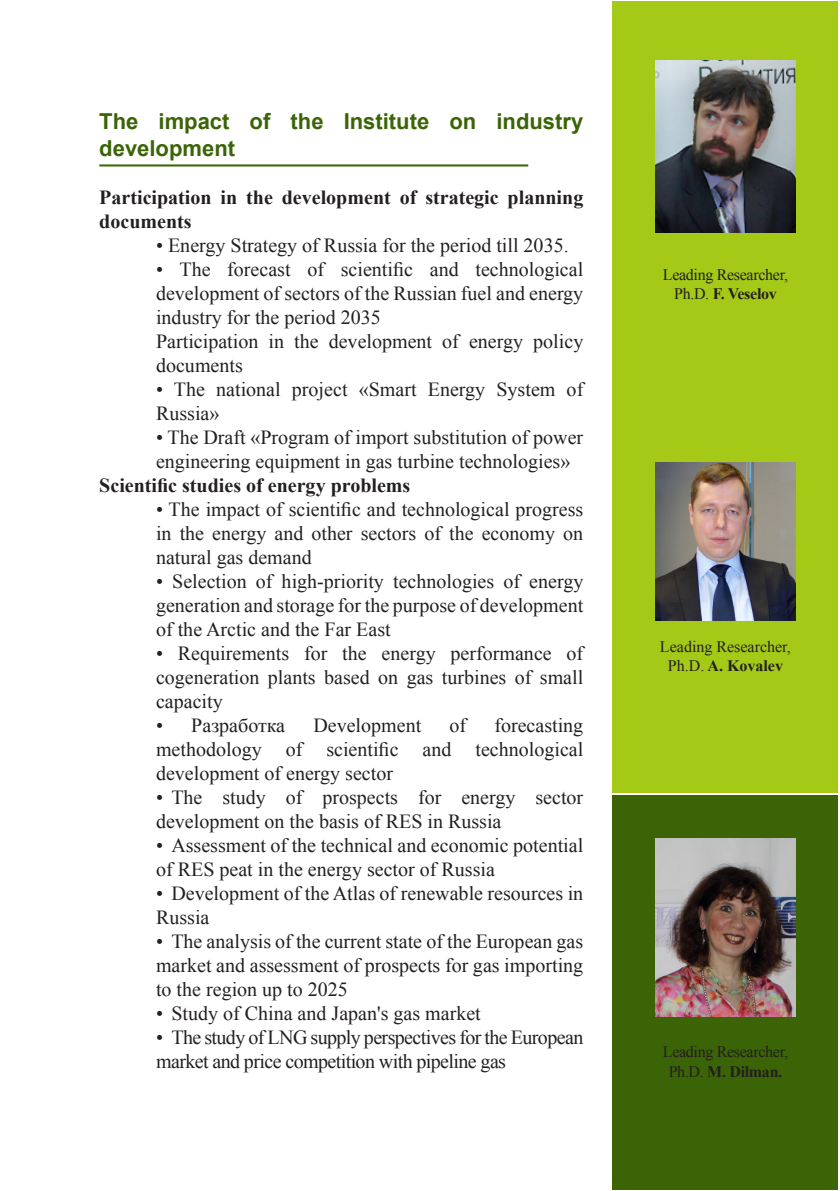
<style>
.page{position:relative;width:840px;height:1191px;background:#fff}
.page>*{position:absolute;margin:0;border:0;box-sizing:border-box;transform-origin:0 0}
.t1{font:700 22px/26.4px "Arial";color:#3a6406}
.t2{font:20px/24px "Times New Roman";color:#231f20;text-align:justify}
.t3{font:700 20px/24px "Times New Roman";color:#231f20}
.t4{font:20px/24px "Times New Roman";letter-spacing:-.03em;color:#231f20}
.t5{font:16px/19.2px "Times New Roman";letter-spacing:-.02em;color:#231f20;text-align:center}
.t6{font:16px/19.2px "Times New Roman";color:#231f20;text-align:center}
.s1{font-weight:700}
</style>
<div class="page">
<div style="left:612px;top:1px;width:225px;height:792px;background:#a4c917"></div>
<div style="left:612px;top:795px;width:225px;height:395px;background:#3a6406"></div>
<img style="left:655px;top:60px;width:139px;height:172px">
<img style="left:655px;top:462px;width:139px;height:158px">
<img style="left:655px;top:838px;width:139px;height:178px">
<hr style="left:99px;top:164px;width:429px;height:2px;background:#360">
<p class="t1" style="left:99px;top:109px;width:485px">The impact of the Institute on industry development</p>
<p class="t3" style="left:99px;top:185px;width:485px">Participation in the development of strategic planning documents</p>
<p class="t2" style="left:156px;top:233px;width:414px">• Energy Strategy of Russia for the period till 2035.</p>
<p class="t2" style="left:156px;top:257px;width:428px">• The forecast of scientific and technological development of sectors of the Russian fuel and energy industry for the period 2035</p>
<p class="t2" style="left:156px;top:329px;width:428px">Participation in the development of energy policy documents</p>
<p class="t2" style="left:156px;top:377px;width:428px">• The national project «Smart Energy System of<br>Russia»</p>
<p class="t2" style="left:156px;top:425px;width:428px">• The Draft «Program of import substitution of power engineering equipment in gas turbine technologies»</p>
<p class="t3" style="left:99px;top:473px;width:312px">Scientific studies of energy problems</p>
<p class="t2" style="left:156px;top:497px;width:428px">• The impact of scientific and technological progress in the energy and other sectors of the economy on natural gas demand</p>
<p class="t2" style="left:156px;top:569px;width:428px">• Selection of high-priority technologies of energy generation and storage for the purpose of development of the Arctic and the Far East</p>
<p class="t2" style="left:156px;top:641px;width:428px">• Requirements for the energy performance of cogeneration plants based on gas turbines of small capacity</p>
<p class="t2" style="left:156px;top:713px;width:130px">• Разработка</p>
<p class="t2" style="left:313px;top:713px;width:109px">Development</p>
<p class="t2" style="left:449px;top:713px;width:18px">of</p>
<p class="t2" style="left:156px;top:713px;width:428px;text-indent:338px">forecasting methodology of scientific and technological development of energy sector</p>
<p class="t2" style="left:156px;top:785px;width:428px">• The study of prospects for energy sector development on the basis of RES in Russia</p>
<p class="t2" style="left:156px;top:833px;width:428px">• Assessment of the technical and economic potential of RES peat in the energy sector of Russia</p>
<p class="t2" style="left:156px;top:881px;width:428px">• Development of the Atlas of renewable resources in<br>Russia</p>
<p class="t2" style="left:156px;top:929px;width:428px">• The analysis of the current state of the European gas market and assessment of prospects for gas importing to the region up to 2025</p>
<p class="t2" style="left:156px;top:1001px;width:326px">• Study of China and Japan's gas market</p>
<p class="t4" style="left:156px;top:1025px;width:428px">• The study of LNG supply perspectives for the European market and price competition with pipeline gas</p>
<p class="t5" style="left:662px;top:264px;width:127px">Leading Researcher,<br>Ph.D. <span class="s1">F. Veselov</span></p>
<p class="t6" style="left:659px;top:636px;width:132px">Leading Researcher,<br>Ph.D. <span class="s1">A. Kovalev</span></p>
<p class="t5" style="left:662px;top:1042px;width:127px">Leading Researcher,<br>Ph.D. <span class="s1">M. Dilman.</span></p>
</div>
